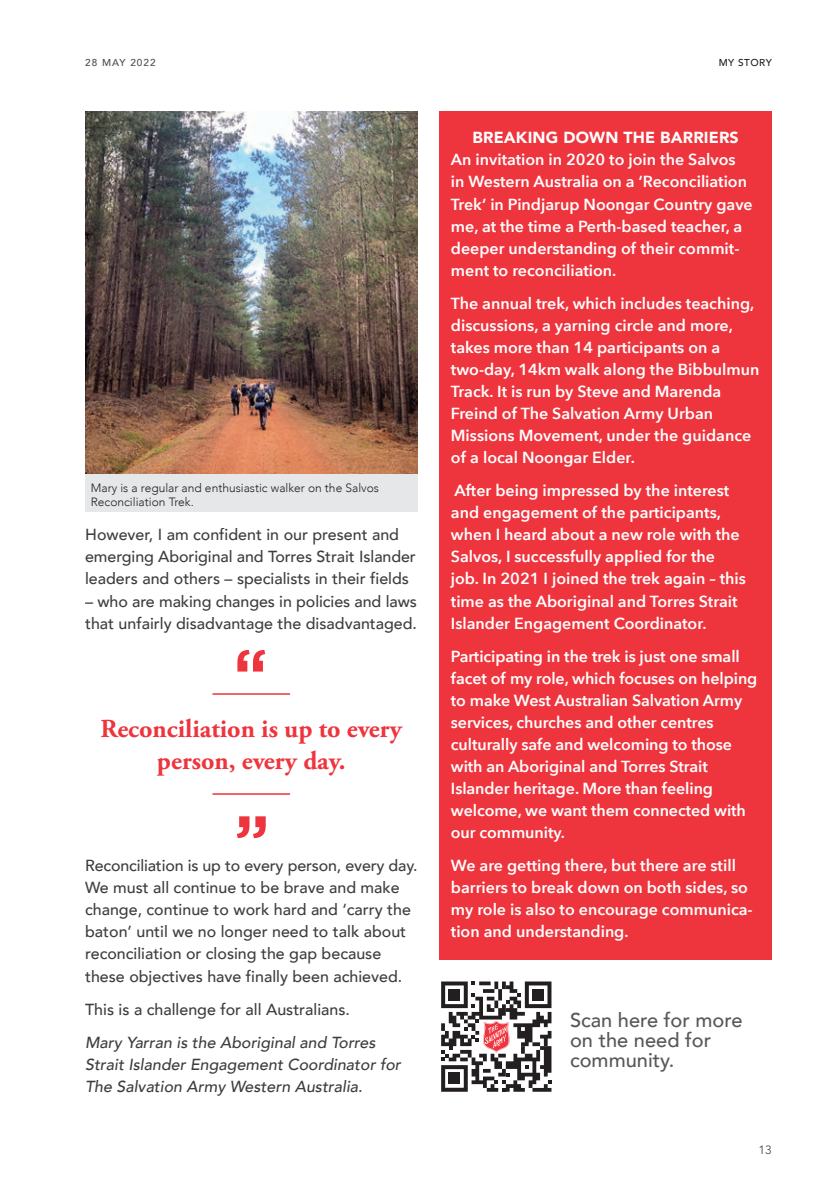
<style>
.page{position:relative;width:840px;height:1191px;background:#fff}
.page>*{position:absolute;margin:0;border:0;box-sizing:border-box;transform-origin:0 0}
.Body_Call_out_-_Sm{font:700 26px/32px "Adobe Garamond Pro";color:#ee343d;text-align:center}
.Salvos_Subhead_no_ba{font:500 20px/20px "Avenir";color:#57585a}
.Salvos_Body{font:600 16px/22px "Avenir Next";color:#fff}
.t1{font:500 16px/22px "Avenir";color:#3e3e3f}
.t2{font:italic 500 16px/22px "Avenir";color:#3e3e3f}
.Intext_Subhead{font:900 16px "Avenir";letter-spacing:.01em;color:#fff}
.Image_Caption{font:300 12px/14.4px "Avenir";color:#231f20}
.t3{font:12px "Avenir";color:#4b4c4d}
.t4{font:500 10px "Avenir";letter-spacing:.1em;color:#4b4c4d}
.Page_name_-_Right{font:500 10px "Avenir";letter-spacing:.05em;color:#231f20}
</style>
<div class="page">
<svg style="left:237px;top:816px;width:28px;height:22px"></svg>
<hr style="left:212px;top:793px;width:78px;height:1px;background:#ee343d">
<hr style="left:212px;top:693px;width:78px;height:2px;background:#ee343d">
<svg style="left:237px;top:650px;width:28px;height:21px"></svg>
<img style="left:85px;top:111px;width:332px;height:363px">
<div style="left:439px;top:111px;width:332px;height:848px;background:#ee343d"></div>
<svg style="left:441px;top:981px;width:110px;height:110px"></svg>
<div style="left:448px;top:989px;width:12px;height:11px;background:#231f20"></div>
<div style="left:532px;top:989px;width:11px;height:11px;background:#231f20"></div>
<div style="left:448px;top:1072px;width:12px;height:12px;background:#231f20"></div>
<div style="left:85px;top:474px;width:332px;height:38px;background:#e6e7e9"></div>
<p class="t4" style="left:85px;top:54px;width:72px">28 May 2022</p>
<p class="Image_Caption" style="left:91px;top:480px;width:289px">Mary is a regular and enthusiastic walker on the Salvos<br>Reconciliation Trek.</p>
<p class="t1" style="left:85px;top:523px;width:332px">However, I am confident in our present and emerging Aboriginal and Torres Strait Islander leaders and others – specialists in their fields</p>
<p class="t1" style="left:85px;top:589px;width:333px">– who are making changes in policies and laws that unfairly disadvantage the disadvantaged.</p>
<p class="Body_Call_out_-_Sm" style="left:100px;top:713px;width:303px">Reconciliation is up to every person, every day.</p>
<p class="t1" style="left:85px;top:853px;width:333px">Reconciliation is up to every person, every day.<br>We must all continue to be brave and make change, continue to work hard and ‘carry the baton’ until we no longer need to talk about reconciliation or closing the gap because these objectives have finally been achieved.</p>
<p class="t1" style="left:85px;top:997px;width:266px">This is a challenge for all Australians.</p>
<p class="t2" style="left:85px;top:1031px;width:317px">Mary Yarran is the Aboriginal and Torres<br>Strait Islander Engagement Coordinator for<br>The Salvation Army Western Australia.</p>
<p class="Page_name_-_Right" style="left:718px;top:54px;width:55px">MY STORY</p>
<p class="Intext_Subhead" style="left:472px;top:124px;width:267px">BREAKING DOWN THE BARRIERS</p>
<p class="Salvos_Body" style="left:450px;top:148px;width:303px">An invitation in 2020 to join the Salvos in Western Australia on a ‘Reconciliation Trek’ in Pindjarup Noongar Country gave me, at the time a Perth-based teacher, a deeper understanding of their commit&shy;ment to reconciliation.</p>
<p class="Salvos_Body" style="left:450px;top:292px;width:310px">The annual trek, which includes teaching, discussions, a yarning circle and more, takes more than 14 participants on a two-day, 14km walk along the Bibbulmun Track. It is run by Steve and Marenda Freind of The Salvation Army Urban Missions Movement, under the guidance of a local Noongar Elder.</p>
<p class="Salvos_Body" style="left:450px;top:479px;width:296px">After being impressed by the interest and engagement of the participants, when I heard about a new role with the Salvos, I successfully applied for the job. In 2021 I joined the trek again – this time as the Aboriginal and Torres Strait Islander Engagement Coordinator.</p>
<p class="Salvos_Body" style="left:450px;top:644px;width:308px">Participating in the trek is just one small facet of my role, which focuses on helping to make West Australian Salvation Army services, churches and other centres culturally safe and welcoming to those with an Aboriginal and Torres Strait Islander heritage. More than feeling welcome, we want them connected with our community.</p>
<p class="Salvos_Body" style="left:450px;top:854px;width:303px">We are getting there, but there are still barriers to break down on both sides, so my role is also to encourage communica&shy;tion and understanding.</p>
<p class="Salvos_Subhead_no_ba" style="left:569px;top:1008px;width:174px">Scan here for more on the need for community.</p>
<p class="t3" style="left:758px;top:1142px;width:15px">13</p>
</div>
